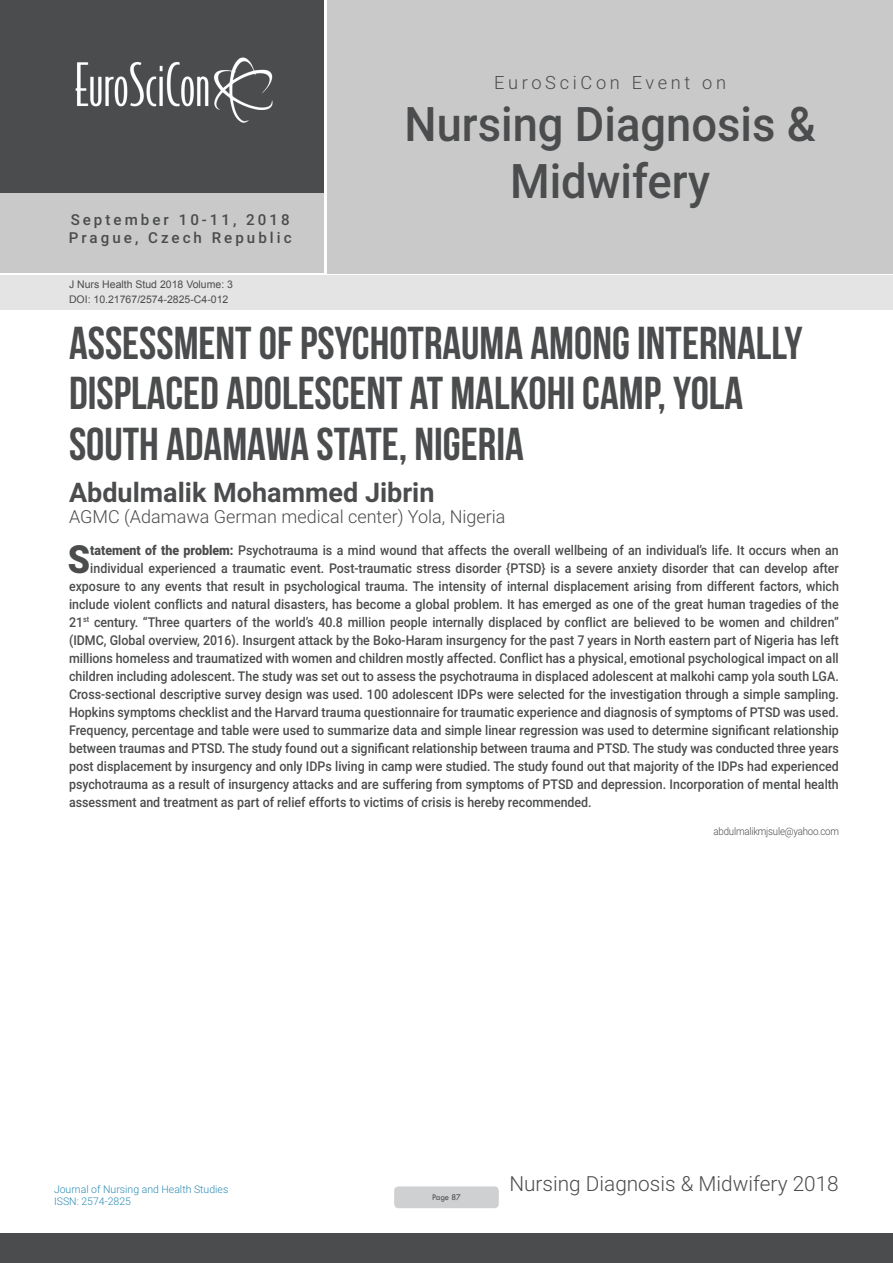
<style>
.page{position:relative;width:893px;height:1263px;background:#fff}
.page>*{position:absolute;margin:0;border:0;box-sizing:border-box;transform-origin:0 0}
.t1{font:500 47.7px/57.2px "Roboto";color:#4b4c4d;text-align:center;scale:.95 1}
.t2{font:46.05px/50.7px "Bebas Neue";color:#4b4c4d}
.Abstract{font:900 38.85px "Roboto";color:#4b4c4d;scale:.92 1}
.t3{font:700 27px "Roboto";color:#4b4c4d}
.t4{font:300 20.85px "Roboto";color:#4b4c4d}
.t5{font:300 18.3px "Roboto";letter-spacing:.2em;color:#4b4c4d}
.t6{font:300 18px "Roboto";color:#4b4c4d}
.t7{font:500 15.15px/18.1px "Roboto";letter-spacing:.2em;color:#4b4c4d}
.Abstract-2{font:500 13.5px "Roboto";color:#4b4c4d;scale:.92 1}
.t8{font:10.5px "Arial";color:#4b4c4d}
.t9{font:300 10.5px/12.6px "Roboto";color:#2d8bb3}
.Biography{font:300 10.5px "Roboto";letter-spacing:-.02em;color:#4b4c4d;scale:.92 1}
.t10{font:9px "Tw Cen";letter-spacing:-.02em;color:#4b4c4d;scale:.95 1}
.s1{font-weight:900}
</style>
<div class="page">
<div style="left:0;top:0;width:323px;height:193px;background:#4b4c4d"></div>
<div style="left:1px;top:193px;width:323px;height:80px;background:#c9c9c9"></div>
<div style="left:327px;top:0;width:566px;height:273px;background:#c9c9c9"></div>
<img style="left:75px;top:57px;width:198px;height:66px">
<div style="left:0;top:1233px;width:893px;height:30px;background:#4b4c4d"></div>
<div style="left:1px;top:275px;width:892px;height:35px;background:#e4e4e4"></div>
<div style="left:394px;top:1186px;width:105px;height:22px;background:#cfd0d2;border-radius:4px"></div>
<p class="t7" style="left:69px;top:210px;width:224px">September 10-11, 2018<br>Prague, Czech Republic</p>
<p class="t8" style="left:69px;top:278px;width:166px">J Nurs Health Stud 2018 Volume: 3</p>
<p class="t8" style="left:69px;top:292px;width:161px">DOI: 10.21767/2574-2825-C4-012</p>
<h3 class="t5" style="left:494px;top:69px;width:233px">EuroSciCon Event on</h3>
<h1 class="t1" style="left:405px;top:94px;width:434px">Nursing Diagnosis &amp;<br>Midwifery</h1>
<p class="t2" style="left:69px;top:317px;width:735px">ASSESSMENT OF PSYCHOTRAUMA AMONG INTERNALLY<br>DISPLACED ADOLESCENT AT MALKOHI CAMP, YOLA<br>SOUTH ADAMAWA STATE, NIGERIA</p>
<p class="t3" style="left:69px;top:473px;width:367px">Abdulmalik Mohammed Jibrin</p>
<p class="t6" style="left:69px;top:504px;width:438px">AGMC (Adamawa German medical center) Yola, Nigeria</p>
<p class="Abstract" style="left:68px;top:531px;width:26px">S</p>
<p class="Abstract-2" style="left:90px;top:540px;width:815px"><span class="s1">tatement of the problem:</span> Psychotrauma is a mind wound that affects the overall wellbeing of an individual’s life. It occurs when an</p>
<p class="Abstract-2" style="left:90px;top:558px;width:815px">individual experienced a traumatic event. Post-traumatic stress disorder {PTSD} is a severe anxiety disorder that can develop after</p>
<p class="Abstract-2" style="left:69px;top:576px;width:838px">exposure to any events that result in psychological trauma. The intensity of internal displacement arising from different factors, which</p>
<p class="Abstract-2" style="left:69px;top:594px;width:838px">include violent conflicts and natural disasters, has become a global problem. It has emerged as one of the great human tragedies of the</p>
<p class="Abstract-2" style="left:69px;top:612px;width:838px">21<sup>st</sup> century. “Three quarters of the world’s 40.8 million people internally displaced by conflict are believed to be women and children”</p>
<p class="Abstract-2" style="left:69px;top:630px;width:838px">(IDMC, Global overview, 2016). Insurgent attack by the Boko-Haram insurgency for the past 7 years in North eastern part of Nigeria has left</p>
<p class="Abstract-2" style="left:69px;top:648px;width:838px">millions homeless and traumatized with women and children mostly affected. Conflict has a physical, emotional psychological impact on all</p>
<p class="Abstract-2" style="left:69px;top:666px;width:838px">children including adolescent. The study was set out to assess the psychotrauma in displaced adolescent at malkohi camp yola south LGA.</p>
<p class="Abstract-2" style="left:69px;top:684px;width:838px">Cross-sectional descriptive survey design was used. 100 adolescent IDPs were selected for the investigation through a simple sampling.</p>
<p class="Abstract-2" style="left:69px;top:702px;width:838px">Hopkins symptoms checklist and the Harvard trauma questionnaire for traumatic experience and diagnosis of symptoms of PTSD was used.</p>
<p class="Abstract-2" style="left:69px;top:720px;width:838px">Frequency, percentage and table were used to summarize data and simple linear regression was used to determine significant relationship</p>
<p class="Abstract-2" style="left:69px;top:738px;width:838px">between traumas and PTSD. The study found out a significant relationship between trauma and PTSD. The study was conducted three years</p>
<p class="Abstract-2" style="left:69px;top:756px;width:838px">post displacement by insurgency and only IDPs living in camp were studied. The study found out that majority of the IDPs had experienced</p>
<p class="Abstract-2" style="left:69px;top:774px;width:838px">psychotrauma as a result of insurgency attacks and are suffering from symptoms of PTSD and depression. Incorporation of mental health</p>
<p class="Abstract-2" style="left:69px;top:792px;width:570px">assessment and treatment as part of relief efforts to victims of crisis is hereby recommended.</p>
<p class="Biography" style="left:714px;top:824px;width:138px">abdulmalikmjsule@yahoo.com</p>
<p class="t9" style="left:54px;top:1182px;width:176px">Journal of Nursing and Health Studies<br>ISSN: 2574-2825</p>
<p class="t10" style="left:432px;top:1192px;width:32px">Page 87</p>
<h3 class="t4" style="left:509px;top:1169px;width:331px">Nursing Diagnosis &amp; Midwifery 2018</h3>
</div>
